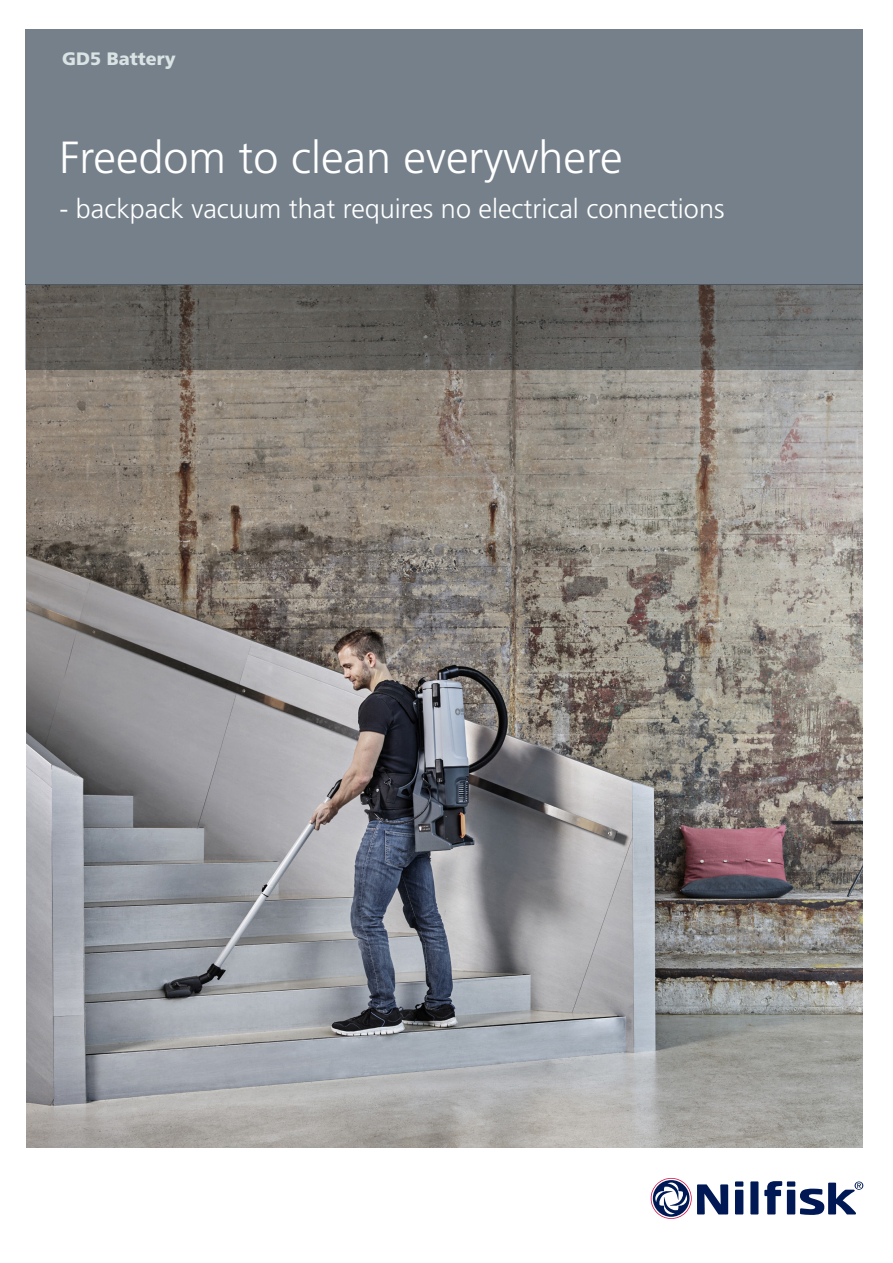
<style>
.page{position:relative;width:893px;height:1263px;background:#fff}
.page>*{position:absolute;margin:0;border:0;box-sizing:border-box;transform-origin:0 0}
.t1{font:300 45px "Frutiger LT Std";color:#fff}
.t2{font:300 27px "Frutiger LT Std";color:#fff}
.t3{font:900 18px "Frutiger LT Std";color:#dae3e4}
</style>
<div class="page">
<img style="left:26px;top:370px;width:837px;height:777px">
<div style="left:26px;top:30px;width:837px;height:255px;background:#75808a"></div>
<svg style="left:26px;top:285px;width:837px;height:85px;fill:#615e5a"></svg>
<div style="left:750px;top:1181px;width:8px;height:33px;background:#001954"></div>
<div style="left:735px;top:1190px;width:8px;height:24px;background:#001954"></div>
<div style="left:787px;top:1190px;width:8px;height:24px;background:#001954"></div>
<div style="left:735px;top:1181px;width:8px;height:5px;background:#001954"></div>
<div style="left:787px;top:1181px;width:8px;height:5px;background:#001954"></div>
<svg style="left:764px;top:1181px;width:18px;height:33px"></svg>
<svg style="left:651px;top:1178px;width:77px;height:41px"></svg>
<svg style="left:800px;top:1181px;width:63px;height:34px"></svg>
<p class="t3" style="left:62px;top:48px;width:115px">GD5 Battery</p>
<p class="t1" style="left:59px;top:132px;width:565px">Freedom to clean everywhere</p>
<p class="t2" style="left:59px;top:193px;width:667px">- backpack vacuum that requires no electrical connections</p>
</div>
